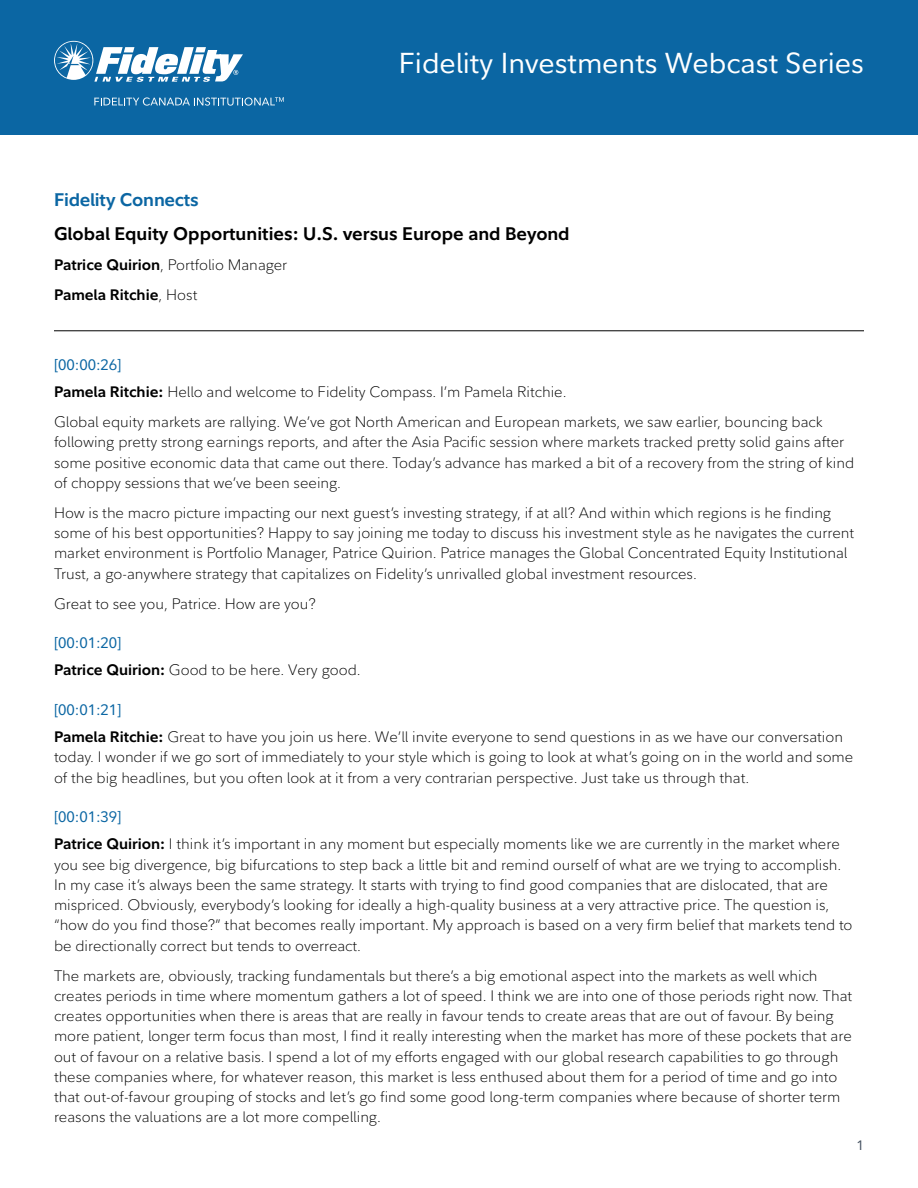
<style>
.page{position:relative;width:918px;height:1188px;background:#fff}
.page>*{position:absolute;margin:0;border:0;box-sizing:border-box;transform-origin:0 0}
.t1{font:28.5px "Fidelity Sans";color:#fff}
.t2{font:700 18px "Fidelity Sans";color:#000}
.t3{font:700 18px "Fidelity Sans";letter-spacing:-.01em;color:#0b66a3}
.t4{font:300 15px/20.2px "Fidelity Sans";color:#000}
.t5{font:700 15px/30px "Fidelity Sans";color:#000}
.t6{font:13.5px "Fidelity Sans";color:#455261}
.s1{font-weight:300}
.s2{font-weight:400;color:#0b66a3}
.s3{font-weight:700}
</style>
<div class="page">
<div style="left:0;top:0;width:918px;height:135px;background:#0b66a3"></div>
<svg style="left:94px;top:97px;width:190px;height:9px"></svg>
<svg style="left:54px;top:41px;width:189px;height:41px"></svg>
<hr style="left:54px;top:330px;width:810px;height:1px;background:#000">
<h1 class="t1" style="left:399px;top:44px;width:467px">Fidelity Investments Webcast Series</h1>
<p class="t3" style="left:54px;top:188px;width:146px">Fidelity Connects</p>
<p class="t2" style="left:54px;top:222px;width:517px">Global Equity Opportunities: U.S. versus Europe and Beyond</p>
<p class="t5" style="left:54px;top:249px;width:235px">Patrice Quirion<span class="s1">, Portfolio Manager<br></span>Pamela Ritchie<span class="s1">, Host</span></p>
<p class="t4" style="left:54px;top:351px;width:514px;line-height:27px"><span class="s2">[00:00:26]<br></span><span class="s3">Pamela Ritchie:</span> Hello and welcome to Fidelity Compass. I’m Pamela Ritchie.</p>
<p class="t4" style="left:54px;top:412px;width:802px">Global equity markets are rallying. We’ve got North American and European markets, we saw earlier, bouncing back following pretty strong earnings reports, and after the Asia Pacific session where markets tracked pretty solid gains after some positive economic data that came out there. Today’s advance has marked a bit of a recovery from the string of kind of choppy sessions that we’ve been seeing.</p>
<p class="t4" style="left:54px;top:503px;width:802px">How is the macro picture impacting our next guest’s investing strategy, if at all? And within which regions is he finding some of his best opportunities? Happy to say joining me today to discuss his investment style as he navigates the current market environment is Portfolio Manager, Patrice Quirion. Patrice manages the Global Concentrated Equity Institutional Trust, a go-anywhere strategy that capitalizes on Fidelity’s unrivalled global investment resources.</p>
<p class="t4" style="left:54px;top:593px;width:263px">Great to see you, Patrice. How are you?</p>
<p class="t4" style="left:54px;top:630px;width:308px;line-height:27px"><span class="s2">[00:01:20]<br></span><span class="s3">Patrice Quirion:</span> Good to be here. Very good.</p>
<p class="t4" style="left:54px;top:696px;width:791px;line-height:27px"><span class="s2">[00:01:21]<br></span><span class="s3">Pamela Ritchie:</span> Great to have you join us here. We’ll invite everyone to send questions in as we have our conversation</p>
<p class="t4" style="left:54px;top:747px;width:801px">today. I wonder if we go sort of immediately to your style which is going to look at what’s going on in the world and some of the big headlines, but you often look at it from a very contrarian perspective. Just take us through that.</p>
<p class="t4" style="left:54px;top:804px;width:787px;line-height:27px"><span class="s2">[00:01:39]<br></span><span class="s3">Patrice Quirion:</span> I think it’s important in any moment but especially moments like we are currently in the market where</p>
<p class="t4" style="left:54px;top:854px;width:800px">you see big divergence, big bifurcations to step back a little bit and remind ourself of what are we trying to accomplish.<br>In my case it’s always been the same strategy. It starts with trying to find good companies that are dislocated, that are mispriced. Obviously, everybody’s looking for ideally a high-quality business at a very attractive price. The question is, “how do you find those?” that becomes really important. My approach is based on a very firm belief that markets tend to be directionally correct but tends to overreact.</p>
<p class="t4" style="left:54px;top:965px;width:800px">The markets are, obviously, tracking fundamentals but there’s a big emotional aspect into the markets as well which creates periods in time where momentum gathers a lot of speed. I think we are into one of those periods right now. That creates opportunities when there is areas that are really in favour tends to create areas that are out of favour. By being more patient, longer term focus than most, I find it really interesting when the market has more of these pockets that are out of favour on a relative basis. I spend a lot of my efforts engaged with our global research capabilities to go through these companies where, for whatever reason, this market is less enthused about them for a period of time and go into that out-of-favour grouping of stocks and let’s go find some good long-term companies where because of shorter term reasons the valuations are a lot more compelling.</p>
<p class="t6" style="left:856px;top:1136px;width:9px">1</p>
</div>
